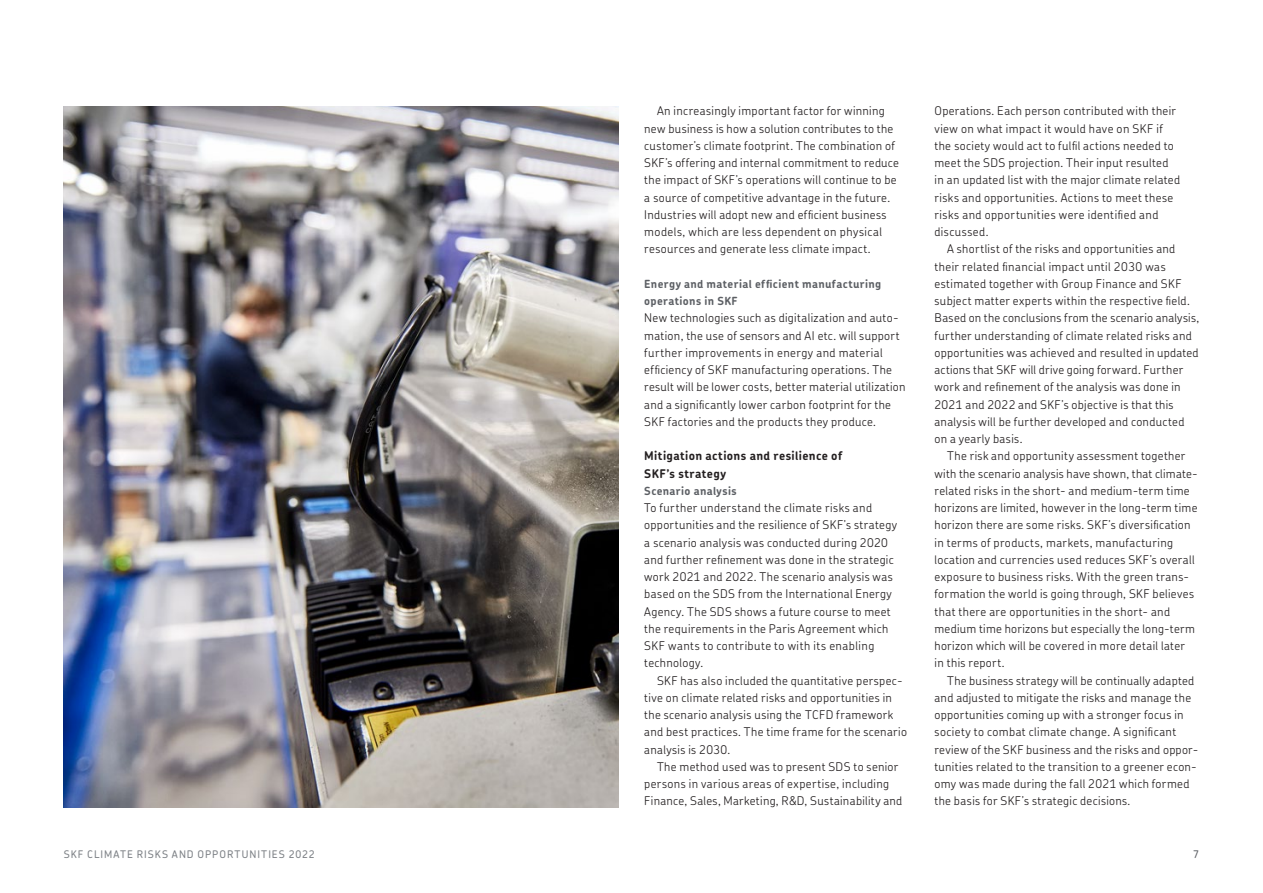
<style>
.page{position:relative;width:1263px;height:893px;background:#fff}
.page>*{position:absolute;margin:0;border:0;box-sizing:border-box;transform-origin:0 0}
.F_02_Bröd_m_indrag{font:300 12px/17.2px "SKF Chevin OT";letter-spacing:.03em;color:#231f20}
.F_01_Bröd_u_indrag{font:300 12px/17.2px "SKF Chevin OT";letter-spacing:.03em;color:#231f20}
.F_03_Mell_1{font:700 12px/17.2px "SKF Chevin OT";letter-spacing:.03em;color:#231f20}
.F_04_Mell_2{font:700 11.25px/17.2px "SKF Chevin OT";letter-spacing:.03em;color:#5c5f64}
.t1{font:500 10.5px "SKF Chevin OT";letter-spacing:.09em;color:#7d8186}
.t2{font:500 10.5px "SKF Chevin OT";color:#5c5f64}
</style>
<div class="page">
<img style="left:64px;top:106px;width:555px;height:702px">
<p class="F_02_Bröd_m_indrag" style="left:644px;top:101px;width:256px;text-indent:13px">An increasingly important factor for winning new business is how a solution contributes to the customer’s climate footprint. The combination of SKF’s offering and internal commitment to reduce the impact of SKF’s operations will continue to be a source of competitive advantage in the future.<br>Industries will adopt new and efficient business models, which are less dependent on physical resources and generate less climate impact.</p>
<p class="F_04_Mell_2" style="left:644px;top:274px;width:239px">Energy and material efficient manufacturing operations in SKF</p>
<p class="F_01_Bröd_u_indrag" style="left:644px;top:308px;width:263px">New technologies such as digitalization and auto&shy;mation, the use of sensors and AI etc. will support further improvements in energy and material efficiency of SKF manufacturing operations. The result will be lower costs, better material utilization and a significantly lower carbon footprint for the SKF factories and the products they produce.</p>
<p class="F_03_Mell_1" style="left:644px;top:447px;width:200px">Mitigation actions and resilience of<br>SKF’s strategy</p>
<p class="F_04_Mell_2" style="left:644px;top:481px;width:94px">Scenario analysis</p>
<p class="F_01_Bröd_u_indrag" style="left:644px;top:497px;width:254px">To further understand the climate risks and opportunities and the resilience of SKF’s strategy a scenario analysis was conducted during 2020 and further refinement was done in the strategic work 2021 and 2022. The scenario analysis was based on the SDS from the International Energy Agency. The SDS shows a future course to meet the requirements in the Paris Agreement which SKF wants to contribute to with its enabling technology.</p>
<p class="F_02_Bröd_m_indrag" style="left:644px;top:670px;width:264px;text-indent:13px">SKF has also included the quantitative perspec&shy;tive on climate related risks and opportunities in the scenario analysis using the TCFD framework and best practices. The time frame for the scenario analysis is 2030.</p>
<p class="F_02_Bröd_m_indrag" style="left:644px;top:756px;width:259px;text-indent:13px">The method used was to present SDS to senior persons in various areas of expertise, including<br>Finance, Sales, Marketing, R&amp;D, Sustainability and</p>
<p class="F_02_Bröd_m_indrag" style="left:934px;top:101px;width:247px">Operations. Each person contributed with their view on what impact it would have on SKF if the society would act to fulfil actions needed to meet the SDS projection. Their input resulted in an updated list with the major climate related risks and opportunities. Actions to meet these risks and opportunities were identified and discussed.</p>
<p class="F_02_Bröd_m_indrag" style="left:934px;top:239px;width:266px;text-indent:13px">A shortlist of the risks and opportunities and their related financial impact until 2030 was estimated together with Group Finance and SKF subject matter experts within the respective field.<br>Based on the conclusions from the scenario analysis, further understanding of climate related risks and opportunities was achieved and resulted in updated actions that SKF will drive going forward. Further work and refinement of the analysis was done in 2021 and 2022 and SKF’s objective is that this analysis will be further developed and conducted on a yearly basis.</p>
<p class="F_02_Bröd_m_indrag" style="left:934px;top:446px;width:265px;text-indent:13px">The risk and opportunity assessment together with the scenario analysis have shown, that climate&shy;related risks in the short- and medium-term time horizons are limited, however in the long-term time horizon there are some risks. SKF’s diversification in terms of products, markets, manufacturing location and currencies used reduces SKF’s overall exposure to business risks. With the green trans&shy;formation the world is going through, SKF believes that there are opportunities in the short- and medium time horizons but especially the long-term horizon which will be covered in more detail later<br>in this report.</p>
<p class="F_02_Bröd_m_indrag" style="left:934px;top:670px;width:264px;text-indent:13px">The business strategy will be continually adapted and adjusted to mitigate the risks and manage the opportunities coming up with a stronger focus in society to combat climate change. A significant review of the SKF business and the risks and oppor&shy;tunities related to the transition to a greener econ&shy;omy was made during the fall 2021 which formed the basis for SKF’s strategic decisions.</p>
<p class="t1" style="left:64px;top:845px;width:252px">SKF CLIMATE RISKS AND OPPORTUNITIES 2022</p>
<p class="t2" style="left:1193px;top:845px;width:7px">7</p>
</div>
